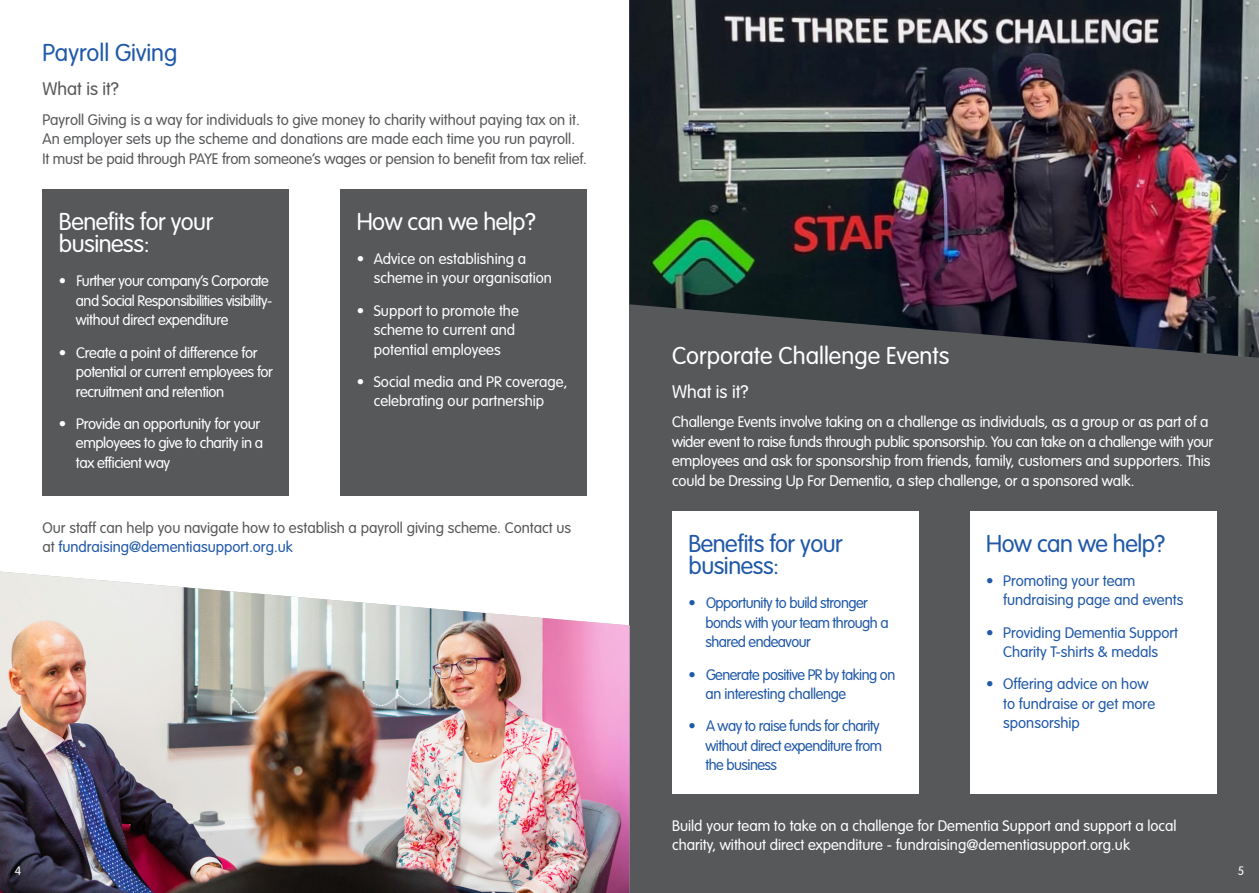
<style>
.page{position:relative;width:1259px;height:893px;background:#fff}
.page>*{position:absolute;margin:0;border:0;box-sizing:border-box;transform-origin:0 0}
.t1{font:300 24px/22.5px "VAG Rounded";letter-spacing:-.02em;color:#fff}
.t2{font:300 24px/22.5px "VAG Rounded";letter-spacing:-.02em;color:#2059a8}
.t3{font:300 24px "VAG Rounded";color:#fff}
.t4{font:300 24px "VAG Rounded";color:#2059a8}
.t5{font:300 18px "VAG Rounded";color:#57585a}
.t6{font:300 18px "VAG Rounded";color:#fff}
.t7{font:300 15px/19.5px "VAG Rounded";letter-spacing:-.01em;color:#fff}
.t8{font:300 15px/19.5px "VAG Rounded";color:#57585a}
.t9{font:300 15px/19.5px "VAG Rounded";letter-spacing:-.02em;color:#2059a8}
.t10{font:300 15px/19.5px "VAG Rounded";letter-spacing:-.03em;color:#fff}
.t11{font:300 15px/19.5px "VAG Rounded";color:#2059a8}
.t12{font:300 15px/19.5px "VAG Rounded";letter-spacing:-.035em;color:#fff}
.t13{font:300 12px "VAG Rounded";color:#fff}
.s1{color:#2059a8}
</style>
<div class="page">
<div style="left:629px;top:0;width:630px;height:893px;background:#57585a"></div>
<div style="left:43px;top:189px;width:246px;height:306px;background:#57585a"></div>
<div style="left:672px;top:511px;width:246px;height:283px;background:#fff"></div>
<div style="left:340px;top:189px;width:247px;height:306px;background:#57585a"></div>
<div style="left:969px;top:511px;width:247px;height:283px;background:#fff"></div>
<img style="left:0;top:572px;width:629px;height:321px">
<img style="left:629px;top:0;width:630px;height:358px">
<p class="t4" style="left:43px;top:39px;width:137px">Payroll Giving</p>
<p class="t5" style="left:43px;top:79px;width:78px">What is it?</p>
<p class="t8" style="left:43px;top:110px;width:546px">Payroll Giving is a way for individuals to give money to charity without paying tax on it.<br>An employer sets up the scheme and donations are made each time you run payroll.<br>It must be paid through PAYE from someone’s wages or pension to benefit from tax relief.</p>
<p class="t1" style="left:59px;top:210px;width:156px">Benefits for your business:</p>
<p class="t12" style="left:76px;top:271px;width:198px;text-indent:-17px">• Further your company’s Corporate and Social Responsibilities visibility&shy;without direct expenditure</p>
<p class="t10" style="left:76px;top:342px;width:198px;text-indent:-17px">• Create a point of difference for potential or current employees for recruitment and retention</p>
<p class="t10" style="left:76px;top:414px;width:189px;text-indent:-17px">• Provide an opportunity for your employees to give to charity in a tax efficient way</p>
<p class="t1" style="left:357px;top:210px;width:181px">How can we help?</p>
<p class="t7" style="left:374px;top:249px;width:180px;text-indent:-17px">• Advice on establishing a scheme in your organisation</p>
<p class="t7" style="left:374px;top:300px;width:147px;text-indent:-17px">• Support to promote the scheme to current and potential employees</p>
<p class="t7" style="left:357px;top:372px;width:212px;text-align:center">• Social media and PR coverage, celebrating our partnership</p>
<p class="t8" style="left:43px;top:518px;width:530px">Our staff can help you navigate how to establish a payroll giving scheme. Contact us at <span class="s1">fundraising@dementiasupport.org.uk</span></p>
<p class="t3" style="left:672px;top:342px;width:279px">Corporate Challenge Events</p>
<p class="t6" style="left:672px;top:381px;width:78px">What is it?</p>
<p class="t7" style="left:672px;top:412px;width:543px">Challenge Events involve taking on a challenge as individuals, as a group or as part of a wider event to raise funds through public sponsorship. You can take on a challenge with your employees and ask for sponsorship from friends, family, customers and supporters. This could be Dressing Up For Dementia, a step challenge, or a sponsored walk.</p>
<p class="t2" style="left:688px;top:532px;width:156px">Benefits for your business:</p>
<p class="t9" style="left:705px;top:593px;width:185px;text-indent:-17px">• Opportunity to build stronger bonds with your team through a shared endeavour</p>
<p class="t9" style="left:705px;top:664px;width:191px;text-indent:-17px">• Generate positive PR by taking on an interesting challenge</p>
<p class="t9" style="left:705px;top:716px;width:178px;text-indent:-17px">• A way to raise funds for charity without direct expenditure from the business</p>
<p class="t2" style="left:986px;top:532px;width:181px">How can we help?</p>
<p class="t11" style="left:1003px;top:571px;width:182px;text-indent:-17px">• Promoting your team fundraising page and events</p>
<p class="t11" style="left:986px;top:622px;width:193px;text-align:center">• Providing Dementia Support<br>Charity T-shirts &amp; medals</p>
<p class="t11" style="left:1003px;top:674px;width:153px;text-indent:-17px">• Offering advice on how to fundraise or get more sponsorship</p>
<p class="t7" style="left:672px;top:816px;width:506px">Build your team to take on a challenge for Dementia Support and support a local charity, without direct expenditure - fundraising@dementiasupport.org.uk</p>
<p class="t13" style="left:15px;top:864px;width:8px">4</p>
<p class="t13" style="left:1237px;top:864px;width:8px">5</p>
</div>
